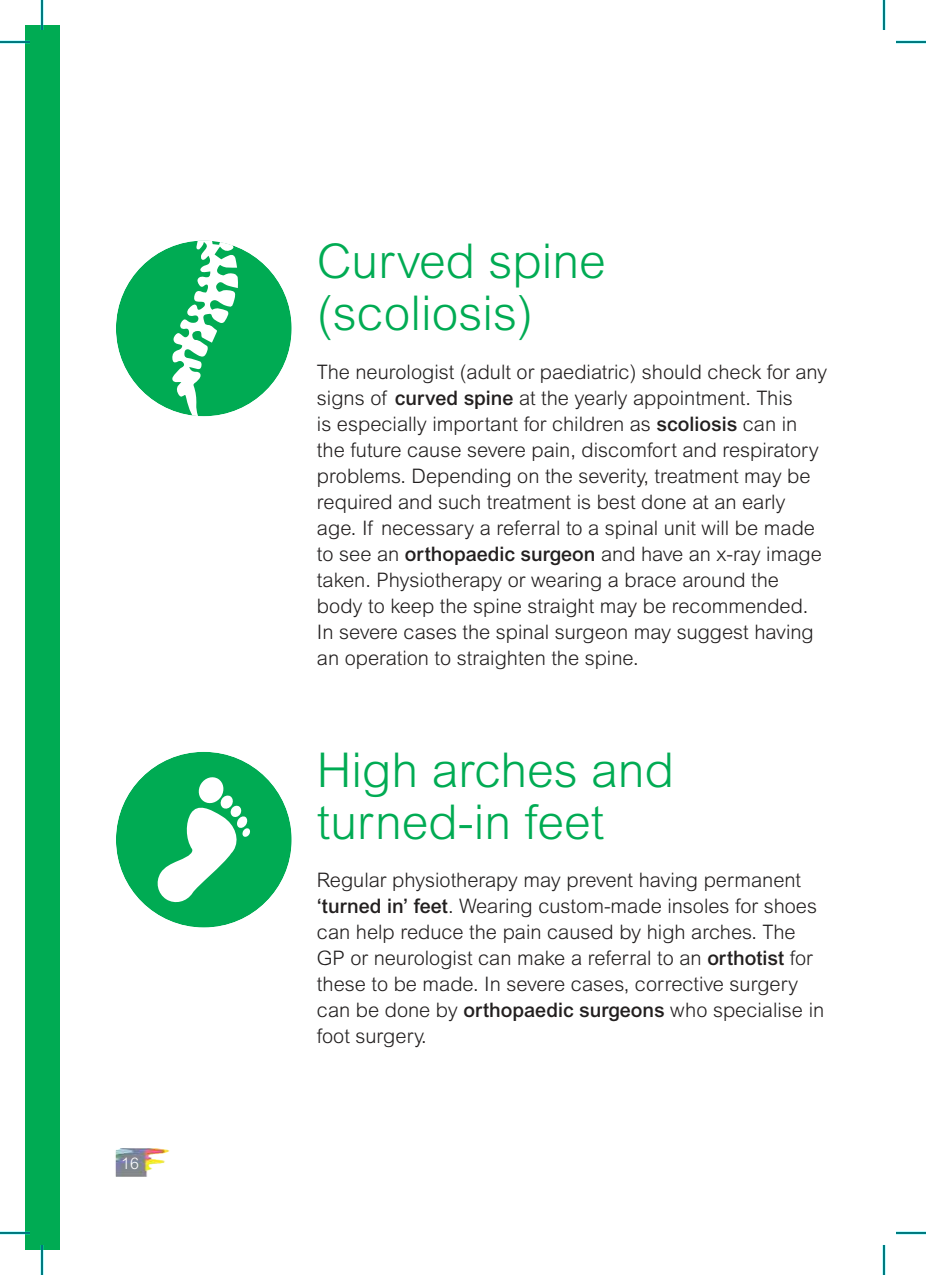
<style>
.page{position:relative;width:926px;height:1275px;background:#fff}
.page>*{position:absolute;margin:0;border:0;box-sizing:border-box;transform-origin:0 0}
.t1{font:300 48px/52px "Arial";color:#00ab53}
.t2{font:300 20px/26px "Arial";color:#221f1f}
.t3{font:300 16px "Arial";color:#fff}
.s1{font-weight:500}
</style>
<div class="page">
<div style="left:25px;top:25px;width:34px;height:1225px;background:#00ab53"></div>
<svg style="left:116px;top:240px;width:176px;height:176px"></svg>
<svg style="left:116px;top:752px;width:176px;height:175px"></svg>
<img style="left:115px;top:1148px;width:55px;height:29px">
<hr style="left:0;top:41px;width:30px;height:2px;background:#00f6ff">
<hr style="left:896px;top:41px;width:30px;height:2px;background:#00f6ff">
<hr style="left:0;top:1231px;width:30px;height:3px;background:#00f6ff">
<hr style="left:896px;top:1231px;width:30px;height:3px;background:#00f6ff">
<hr style="left:41px;top:0;width:2px;height:30px;background:#00f6ff">
<hr style="left:41px;top:1245px;width:2px;height:30px;background:#00f6ff">
<hr style="left:883px;top:0;width:2px;height:30px;background:#00f6ff">
<hr style="left:883px;top:1245px;width:2px;height:30px;background:#00f6ff">
<hr style="left:0;top:42px;width:30px;height:1px;background:#000">
<hr style="left:896px;top:42px;width:30px;height:1px;background:#000">
<hr style="left:0;top:1232px;width:30px;height:1px;background:#000">
<hr style="left:896px;top:1232px;width:30px;height:1px;background:#000">
<hr style="left:42px;top:0;width:1px;height:30px;background:#000">
<hr style="left:42px;top:1245px;width:1px;height:30px;background:#000">
<hr style="left:884px;top:0;width:1px;height:30px;background:#000">
<hr style="left:884px;top:1245px;width:1px;height:30px;background:#000">
<p class="t3" style="left:121px;top:1157px;width:19px">16</p>
<h1 class="t1" style="left:317px;top:240px;width:290px">Curved spine (scoliosis)</h1>
<p class="t2" style="left:317px;top:361px;width:512px">The neurologist (adult or paediatric) should check for any signs of <span class="s1">curved spine</span> at the yearly appointment. This<br>is especially important for children as <span class="s1">scoliosis</span> can in the future cause severe pain, discomfort and respiratory problems. Depending on the severity, treatment may be required and such treatment is best done at an early age. If necessary a referral to a spinal unit will be made to see an <span class="s1">orthopaedic surgeon</span> and have an x-ray image taken. Physiotherapy or wearing a brace around the body to keep the spine straight may be recommended.<br>In severe cases the spinal surgeon may suggest having an operation to straighten the spine.</p>
<h1 class="t1" style="left:317px;top:748px;width:358px">High arches and turned-in feet</h1>
<p class="t2" style="left:317px;top:869px;width:509px">Regular physiotherapy may prevent having permanent <span class="s1">‘turned in’ feet</span>. Wearing custom-made insoles for shoes can help reduce the pain caused by high arches. The GP or neurologist can make a referral to an <span class="s1">orthotist</span> for these to be made. In severe cases, corrective surgery can be done by <span class="s1">orthopaedic surgeons</span> who specialise in foot surgery.</p>
</div>
